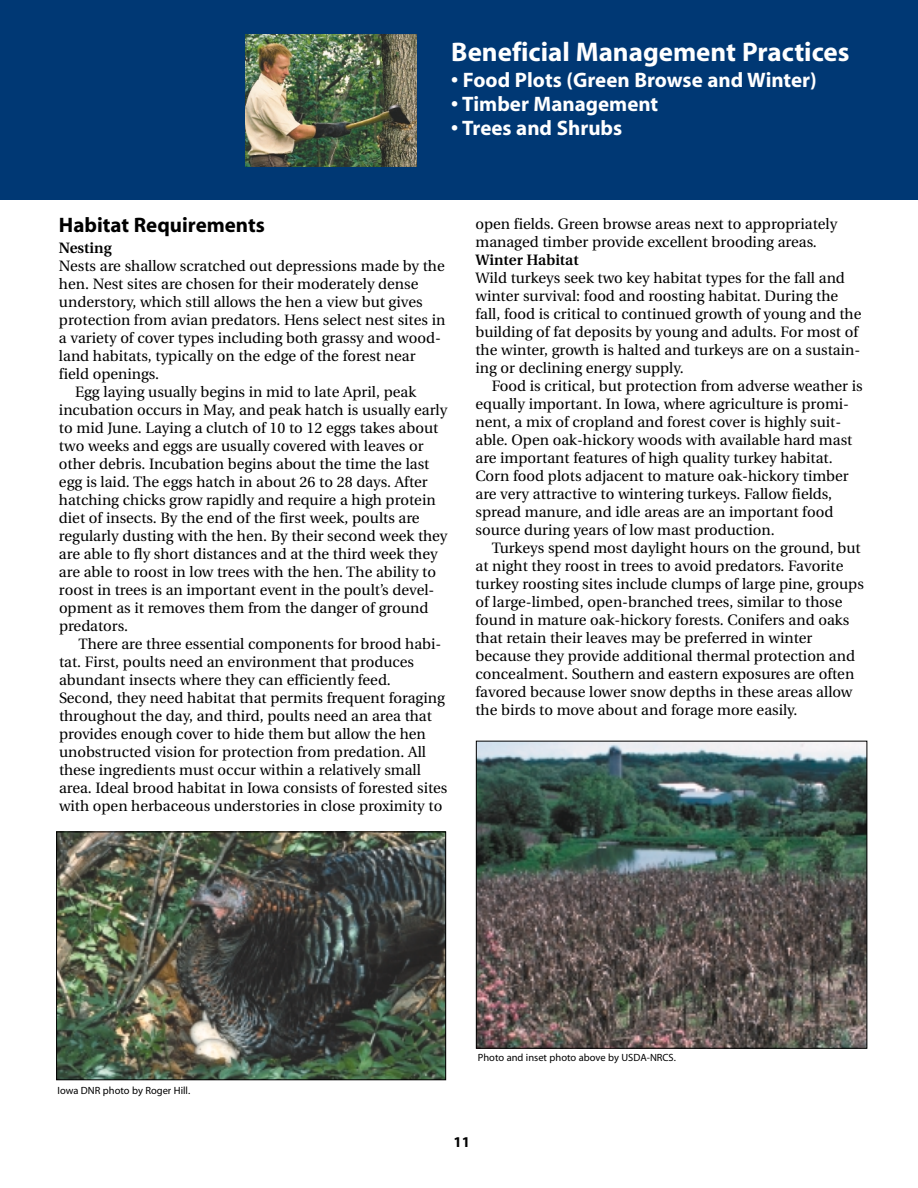
<style>
.page{position:relative;width:918px;height:1188px;background:#fff}
.page>*{position:absolute;margin:0;border:0;box-sizing:border-box;transform-origin:0 0}
.t1{font:700 27px "Myriad";color:#fff}
.t2{font:700 21px "Myriad";color:#fff}
.t3{font:700 21px "Myriad";color:#000}
.t4{font:15px/18px "Utopia";color:#000}
.t5{font:600 15px "Utopia";color:#000}
.t6{font:700 15px "Myriad";color:#000}
.t7{font:10.5px "Myriad";color:#000}
</style>
<div class="page">
<div style="left:0;top:0;width:918px;height:200px;background:#003874"></div>
<img style="left:246px;top:35px;width:171px;height:132px">
<img style="left:478px;top:743px;width:387px;height:303px">
<div style="left:476px;top:741px;width:391px;height:307px;border:1px solid #000"></div>
<img style="left:58px;top:834px;width:386px;height:244px">
<div style="left:56px;top:832px;width:390px;height:248px;border:1px solid #000"></div>
<h1 class="t1" style="left:451px;top:42px;width:400px">Beneficial Management Practices</h1>
<h2 class="t2" style="left:451px;top:72px;width:367px">• Food Plots (Green Browse and Winter)</h2>
<h2 class="t2" style="left:451px;top:96px;width:209px">• Timber Management</h2>
<h2 class="t2" style="left:451px;top:120px;width:173px">• Trees and Shrubs</h2>
<h2 class="t3" style="left:59px;top:217px;width:207px">Habitat Requirements</h2>
<p class="t5" style="left:59px;top:241px;width:54px">Nesting</p>
<p class="t4" style="left:59px;top:258px;width:387px">Nests are shallow scratched out depressions made by the</p>
<p class="t4" style="left:59px;top:276px;width:361px">hen. Nest sites are chosen for their moderately dense</p>
<p class="t4" style="left:59px;top:294px;width:365px">understory, which still allows the hen a view but gives</p>
<p class="t4" style="left:59px;top:312px;width:388px">protection from avian predators. Hens select nest sites in</p>
<p class="t4" style="left:59px;top:330px;width:383px">a variety of cover types including both grassy and wood-</p>
<p class="t4" style="left:59px;top:348px;width:358px">land habitats, typically on the edge of the forest near</p>
<p class="t4" style="left:59px;top:366px;width:102px">field openings.</p>
<p class="t4" style="left:75px;top:384px;width:343px">Egg laying usually begins in mid to late April, peak</p>
<p class="t4" style="left:59px;top:402px;width:390px">incubation occurs in May, and peak hatch is usually early</p>
<p class="t4" style="left:59px;top:420px;width:381px">to mid June. Laying a clutch of 10 to 12 eggs takes about</p>
<p class="t4" style="left:59px;top:438px;width:366px">two weeks and eggs are usually covered with leaves or</p>
<p class="t4" style="left:59px;top:456px;width:372px">other debris. Incubation begins about the time the last</p>
<p class="t4" style="left:59px;top:474px;width:370px">egg is laid. The eggs hatch in about 26 to 28 days. After</p>
<p class="t4" style="left:59px;top:492px;width:378px">hatching chicks grow rapidly and require a high protein</p>
<p class="t4" style="left:59px;top:510px;width:362px">diet of insects. By the end of the first week, poults are</p>
<p class="t4" style="left:59px;top:528px;width:390px">regularly dusting with the hen. By their second week they</p>
<p class="t4" style="left:59px;top:546px;width:380px">are able to fly short distances and at the third week they</p>
<p class="t4" style="left:59px;top:564px;width:379px">are able to roost in low trees with the hen. The ability to</p>
<p class="t4" style="left:59px;top:582px;width:377px">roost in trees is an important event in the poult’s devel-</p>
<p class="t4" style="left:59px;top:600px;width:371px">opment as it removes them from the danger of ground</p>
<p class="t4" style="left:59px;top:618px;width:71px">predators.</p>
<p class="t4" style="left:78px;top:636px;width:365px">There are three essential components for brood habi-</p>
<p class="t4" style="left:59px;top:654px;width:357px">tat. First, poults need an environment that produces</p>
<p class="t4" style="left:59px;top:672px;width:333px">abundant insects where they can efficiently feed.</p>
<p class="t4" style="left:59px;top:690px;width:387px">Second, they need habitat that permits frequent foraging</p>
<p class="t4" style="left:59px;top:708px;width:374px">throughout the day, and third, poults need an area that</p>
<p class="t4" style="left:59px;top:726px;width:368px">provides enough cover to hide them but allow the hen</p>
<p class="t4" style="left:59px;top:744px;width:369px">unobstructed vision for protection from predation. All</p>
<p class="t4" style="left:59px;top:762px;width:363px">these ingredients must occur within a relatively small</p>
<p class="t4" style="left:59px;top:780px;width:390px">area. Ideal brood habitat in Iowa consists of forested sites</p>
<p class="t4" style="left:59px;top:798px;width:385px">with open herbaceous understories in close proximity to</p>
<p class="t4" style="left:476px;top:216px;width:363px">open fields. Green browse areas next to appropriately managed timber provide excellent brooding areas.</p>
<p class="t5" style="left:476px;top:253px;width:105px">Winter Habitat</p>
<p class="t4" style="left:476px;top:270px;width:387px">Wild turkeys seek two key habitat types for the fall and winter survival: food and roosting habitat. During the fall, food is critical to continued growth of young and the building of fat deposits by young and adults. For most of the winter, growth is halted and turkeys are on a sustain&shy;ing or declining energy supply.</p>
<p class="t4" style="left:476px;top:378px;width:389px;text-indent:16px">Food is critical, but protection from adverse weather is equally important. In Iowa, where agriculture is promi&shy;nent, a mix of cropland and forest cover is highly suit&shy;able. Open oak-hickory woods with available hard mast are important features of high quality turkey habitat.<br>Corn food plots adjacent to mature oak-hickory timber are very attractive to wintering turkeys. Fallow fields, spread manure, and idle areas are an important food source during years of low mast production.</p>
<p class="t4" style="left:476px;top:540px;width:390px;text-indent:16px">Turkeys spend most daylight hours on the ground, but at night they roost in trees to avoid predators. Favorite turkey roosting sites include clumps of large pine, groups of large-limbed, open-branched trees, similar to those found in mature oak-hickory forests. Conifers and oaks that retain their leaves may be preferred in winter because they provide additional thermal protection and concealment. Southern and eastern exposures are often favored because lower snow depths in these areas allow the birds to move about and forage more easily.</p>
<p class="t7" style="left:58px;top:1086px;width:134px">Iowa DNR photo by Roger Hill.</p>
<p class="t7" style="left:478px;top:1053px;width:200px">Photo and inset photo above by USDA-NRCS.</p>
<p class="t6" style="left:453px;top:1136px;width:18px">11</p>
</div>
